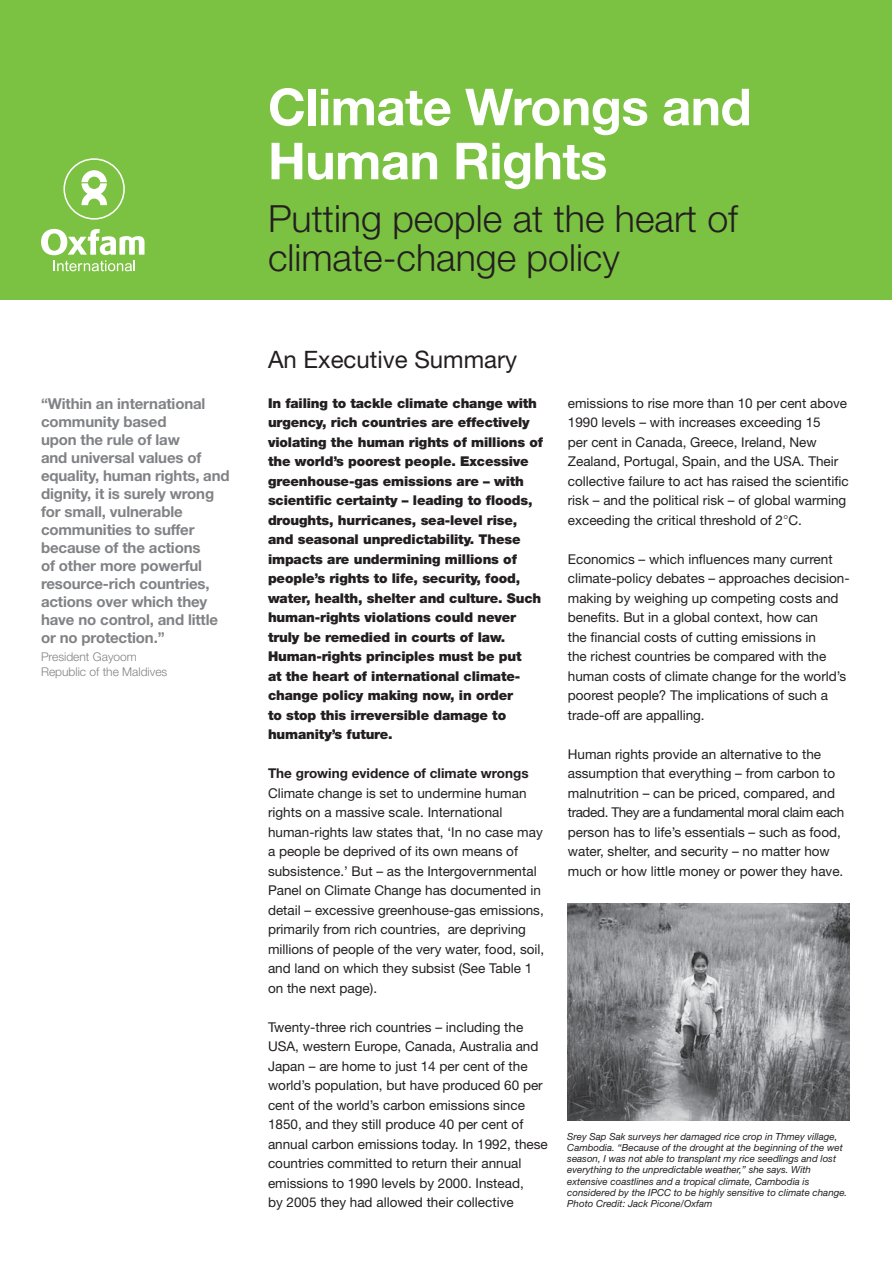
<style>
.page{position:relative;width:892px;height:1262px;background:#fff}
.page>*{position:absolute;margin:0;border:0;box-sizing:border-box;transform-origin:0 0}
.t1{font:700 51px/54px "Helvetica Neue";letter-spacing:-.01em;color:#fff}
.t2{font:300 37.5px/39px "Helvetica Neue";color:#231f20}
.t3{font:24px "Helvetica Neue";color:#231f20}
.t4{font:700 15px/18px "Helvetica Neue";letter-spacing:-.01em;color:#808285}
.t5{font:13.5px/19.5px "Helvetica Neue";color:#231f20}
.t6{font:900 13.5px/19.5px "Helvetica Neue";letter-spacing:-.01em;color:#231f20}
.t7{font:700 13.5px "Helvetica Neue";color:#231f20}
.t8{font:300 12px/15px "Helvetica Neue";color:#808285}
.t9{font:italic 9.75px/11.2px "Helvetica Neue";color:#231f20}
.s1{font-family:"Arial";font-weight:300}
</style>
<div class="page">
<div style="left:0;top:0;width:891px;height:299px;background:#7bc142"></div>
<svg style="left:63px;top:158px;width:62px;height:62px"></svg>
<svg style="left:41px;top:229px;width:103px;height:42px"></svg>
<img style="left:567px;top:903px;width:282px;height:218px">
<p class="t4" style="left:41px;top:394px;width:190px">“Within an international community based<br>upon the rule of law<br>and universal values of equality, human rights, and dignity, it is surely wrong for small, vulnerable communities to suffer because of the actions<br>of other more powerful resource-rich countries, actions over which they have no control, and little or no protection.”</p>
<p class="t8" style="left:41px;top:649px;width:128px">President Gayoom<br>Republic of the Maldives</p>
<h1 class="t1" style="left:268px;top:79px;width:485px">Climate Wrongs and<br>Human Rights</h1>
<h2 class="t2" style="left:268px;top:198px;width:471px">Putting people at the heart of climate-change policy</h2>
<h3 class="t3" style="left:268px;top:345px;width:250px">An Executive Summary</h3>
<p class="t6" style="left:268px;top:393px;width:276px">In failing to tackle climate change with urgency, rich countries are effectively violating the human rights of millions of the world’s poorest people. Excessive greenhouse-gas emissions are – with scientific certainty – leading to floods, droughts, hurricanes, sea-level rise, and seasonal unpredictability. These impacts are undermining millions of people’s rights to life, security, food, water, health, shelter and culture. Such human-rights violations could never truly be remedied in courts of law.<br>Human-rights principles must be put<br>at the heart of international climate&shy;change policy making now, in order<br>to stop this irreversible damage to humanity’s future.</p>
<p class="t7" style="left:268px;top:765px;width:262px">The growing evidence of climate wrongs</p>
<p class="t5" style="left:268px;top:783px;width:278px">Climate change is set to undermine human rights on a massive scale. International human-rights law states that, ‘In no case may a people be deprived of its own means of subsistence.’ But – as the Intergovernmental Panel on Climate Change has documented in detail – excessive greenhouse-gas emissions, primarily from rich countries, are depriving millions of people of the very water, food, soil, and land on which they subsist (See Table 1 on the next page).</p>
<p class="t5" style="left:268px;top:1017px;width:281px">Twenty-three rich countries – including the USA, western Europe, Canada, Australia and Japan – are home to just 14 per cent of the world’s population, but have produced 60 per cent of the world’s carbon emissions since 1850, and they still produce 40 per cent of annual carbon emissions today. In 1992, these countries committed to return their annual emissions to 1990 levels by 2000. Instead,<br>by 2005 they had allowed their collective</p>
<p class="t5" style="left:567px;top:393px;width:282px">emissions to rise more than 10 per cent above 1990 levels – with increases exceeding 15<br>per cent in Canada, Greece, Ireland, New Zealand, Portugal, Spain, and the USA. Their collective failure to act has raised the scientific risk – and the political risk – of global warming exceeding the critical threshold of 2<span class="s1">°</span>C.</p>
<p class="t5" style="left:567px;top:549px;width:283px">Economics – which influences many current climate-policy debates – approaches decision&shy;making by weighing up competing costs and benefits. But in a global context, how can<br>the financial costs of cutting emissions in<br>the richest countries be compared with the human costs of climate change for the world’s poorest people? The implications of such a trade-off are appalling.</p>
<p class="t5" style="left:567px;top:744px;width:278px">Human rights provide an alternative to the assumption that everything – from carbon to malnutrition – can be priced, compared, and traded. They are a fundamental moral claim each person has to life’s essentials – such as food, water, shelter, and security – no matter how much or how little money or power they have.</p>
<p class="t9" style="left:567px;top:1130px;width:281px">Srey Sap Sak surveys her damaged rice crop in Thmey village, Cambodia. “Because of the drought at the beginning of the wet season, I was not able to transplant my rice seedlings and lost everything to the unpredictable weather,” she says. With extensive coastlines and a tropical climate, Cambodia is considered by the IPCC to be highly sensitive to climate change.<br>Photo Credit: Jack Picone/Oxfam</p>
</div>
